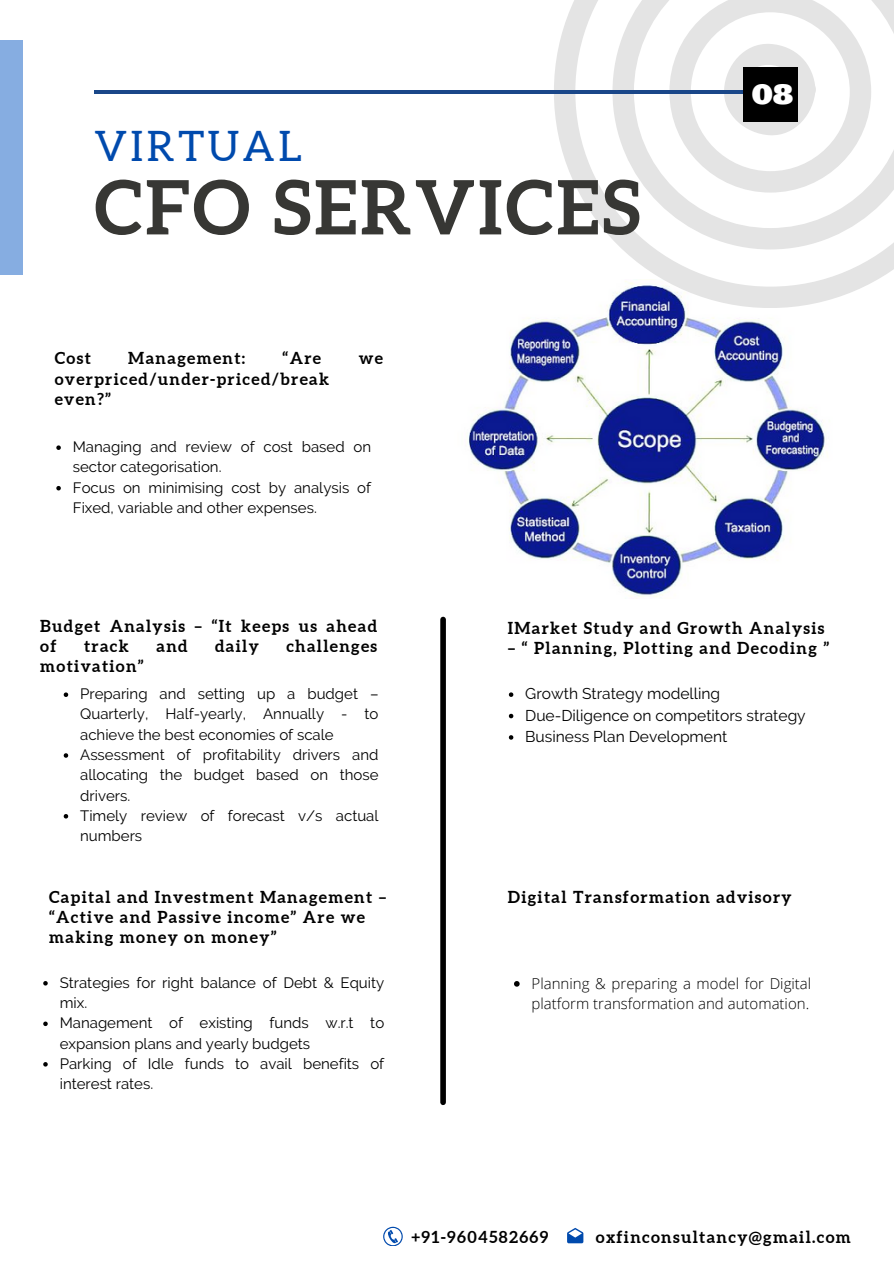
<style>
.page{position:relative;width:894px;height:1264px;background:#fff}
.page>*{position:absolute;margin:0;border:0;box-sizing:border-box;transform-origin:0 0}
.t1{font:700 75px "Aleo";letter-spacing:.04em;color:#373734}
.t2{font:41.85px "Aleo";letter-spacing:.08em;color:#004aad}
.t3{font:27.45px "Ultra";color:#fff}
.t4{font:700 16.5px/20.2px "Aleo";letter-spacing:.08em;color:#000}
.t5{font:15.6px "Raleway";color:#000}
.t6{font:15px/20.2px "Raleway";color:#000}
.t7{font:300 15px/20.2px "Open Sans";color:#000}
</style>
<div class="page">
<img style="left:468px;top:307px;width:360px;height:292px">
<svg style="left:553px;top:0;width:340px;height:307px"></svg>
<svg style="left:612px;top:0;width:281px;height:249px"></svg>
<svg style="left:669px;top:0;width:201px;height:192px"></svg>
<hr style="left:94px;top:90px;width:702px;height:3px;background:#1a4789">
<div style="left:742px;top:68px;width:54px;height:53px;background:#000"></div>
<div style="left:0;top:40px;width:23px;height:234px;background:#86ade1"></div>
<svg style="left:56px;top:445px;width:5px;height:5px"></svg>
<svg style="left:56px;top:486px;width:5px;height:4px"></svg>
<svg style="left:64px;top:692px;width:4px;height:5px"></svg>
<svg style="left:64px;top:753px;width:4px;height:4px"></svg>
<svg style="left:64px;top:814px;width:4px;height:4px"></svg>
<svg style="left:508px;top:692px;width:5px;height:5px"></svg>
<svg style="left:508px;top:713px;width:5px;height:5px"></svg>
<svg style="left:508px;top:735px;width:5px;height:4px"></svg>
<svg style="left:43px;top:981px;width:5px;height:4px"></svg>
<svg style="left:43px;top:1021px;width:5px;height:5px"></svg>
<svg style="left:43px;top:1062px;width:5px;height:4px"></svg>
<svg style="left:514px;top:981px;width:5px;height:5px"></svg>
<div style="left:440px;top:619px;width:6px;height:483px;background:#000"></div>
<svg style="left:567px;top:1227px;width:16px;height:16px"></svg>
<svg style="left:383px;top:1226px;width:19px;height:19px"></svg>
<p class="t2" style="left:94px;top:122px;width:209px">VIRTUAL</p>
<p class="t1" style="left:94px;top:164px;width:547px">CFO SERVICES</p>
<p class="t4" style="left:55px;top:348px;width:38px">Cost</p>
<p class="t4" style="left:128px;top:348px;width:118px">Management:</p>
<p class="t4" style="left:282px;top:348px;width:40px">“Are</p>
<p class="t4" style="left:358px;top:348px;width:26px">we</p>
<p class="t4" style="left:55px;top:368px;width:276px">overpriced/under-priced/break even?”</p>
<p class="t6" style="left:73px;top:437px;width:300px">Managing and review of cost based on sector categorisation.</p>
<p class="t6" style="left:73px;top:477px;width:300px">Focus on minimising cost by analysis of<br>Fixed, variable and other expenses.</p>
<p class="t3" style="left:751px;top:76px;width:43px">08</p>
<h2 class="t4" style="left:40px;top:615px;width:338px">Budget Analysis – “It keeps us ahead of</h2>
<h2 class="t4" style="left:84px;top:636px;width:46px">track</h2>
<h2 class="t4" style="left:156px;top:636px;width:33px">and</h2>
<h2 class="t4" style="left:215px;top:636px;width:45px">daily</h2>
<h2 class="t4" style="left:286px;top:636px;width:92px">challenges</h2>
<h2 class="t4" style="left:40px;top:656px;width:105px">motivation”</h2>
<h1 class="t6" style="left:80px;top:683px;width:300px;text-align:justify">Preparing and setting up a budget – Quarterly, Half-yearly, Annually - to achieve the best economies of scale</h1>
<p class="t6" style="left:80px;top:744px;width:300px;text-align:justify">Assessment of profitability drivers and allocating the budget based on those drivers.</p>
<h3 class="t6" style="left:80px;top:805px;width:300px">Timely review of forecast v/s actual numbers</h3>
<p class="t4" style="left:49px;top:886px;width:338px">Capital and Investment Management – “Active and Passive income” Are we making money on money”</p>
<p class="t6" style="left:60px;top:972px;width:326px">Strategies for right balance of Debt &amp; Equity mix.</p>
<h3 class="t6" style="left:60px;top:1012px;width:326px">Management of existing funds w.r.t to expansion plans and yearly budgets</h3>
<p class="t6" style="left:60px;top:1053px;width:326px">Parking of Idle funds to avail benefits of interest rates.</p>
<p class="t4" style="left:507px;top:617px;width:318px">IMarket Study and Growth Analysis</p>
<p class="t4" style="left:507px;top:637px;width:323px">– “ Planning, Plotting and Decoding ”</p>
<p class="t5" style="left:525px;top:684px;width:196px">Growth Strategy modelling</p>
<h3 class="t5" style="left:525px;top:706px;width:282px">Due-Diligence on competitors strategy</h3>
<p class="t5" style="left:525px;top:727px;width:204px">Business Plan Development</p>
<p class="t4" style="left:507px;top:886px;width:285px">Digital Transformation advisory</p>
<p class="t7" style="left:531px;top:972px;width:281px">Planning &amp; preparing a model for Digital platform transformation and automation.</p>
<p class="t4" style="left:411px;top:1226px;width:138px">+91-9604582669</p>
<h3 class="t4" style="left:595px;top:1226px;width:256px">oxfinconsultancy@gmail.com</h3>
</div>
